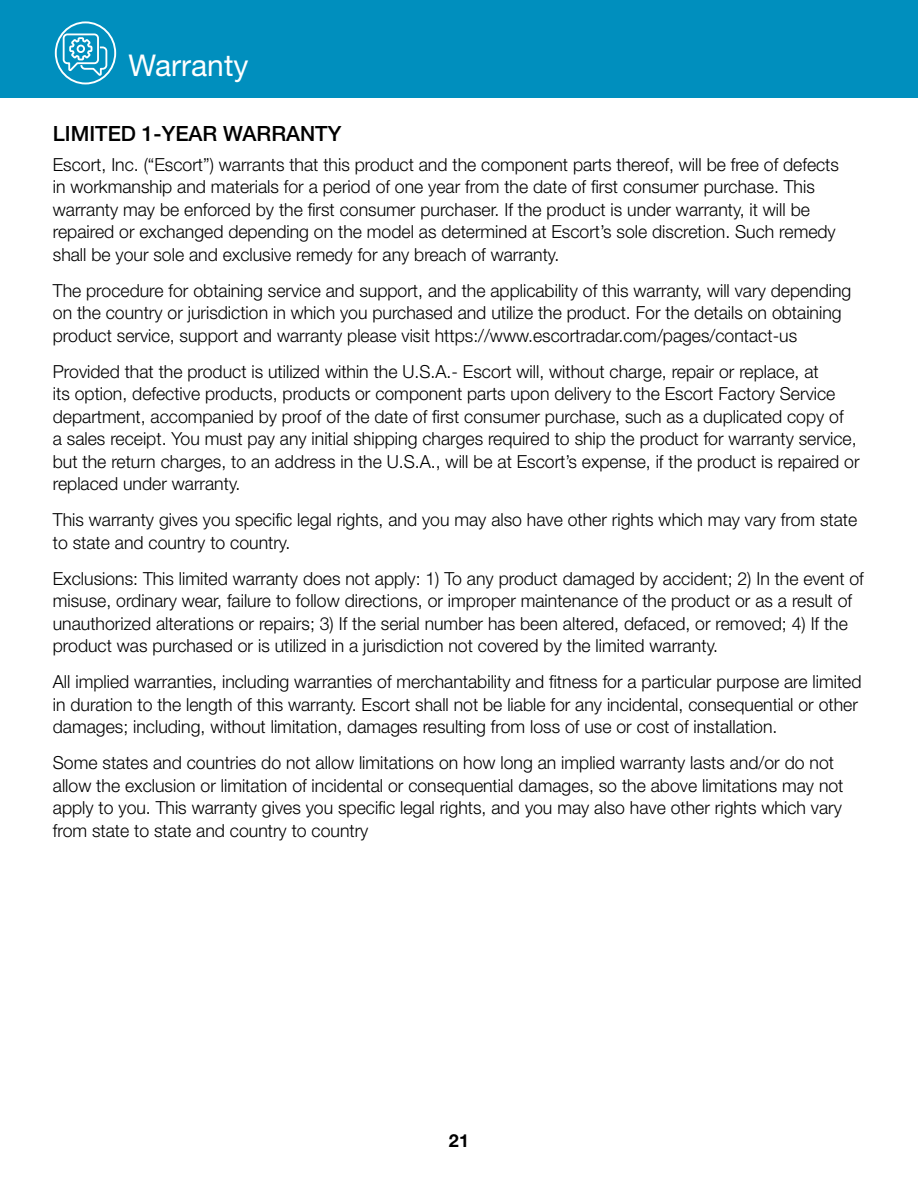
<style>
.page{position:relative;width:918px;height:1188px;background:#fff}
.page>*{position:absolute;margin:0;border:0;box-sizing:border-box;transform-origin:0 0}
.t1{font:30px "Helvetica Neue LT Std";color:#fff}
.t2{font:500 21px "Helvetica Neue LT Std";color:#000}
.t3{font:300 18px/22.5px "Helvetica Neue LT Std";color:#000}
.t4{font:700 18px "Helvetica Neue LT Std";color:#000}
</style>
<div class="page">
<div style="left:0;top:0;width:918px;height:98px;background:#008fbe"></div>
<svg style="left:56px;top:22px;width:59px;height:61px"></svg>
<div style="left:55px;top:21px;width:61px;height:63px;border:2px solid #fff;border-radius:50%"></div>
<svg style="left:62px;top:33px;width:46px;height:45px"></svg>
<div style="left:77px;top:45px;width:8px;height:8px;border:2px solid #fff;border-radius:50%"></div>
<h1 class="t1" style="left:128px;top:47px;width:121px">Warranty</h1>
<p class="t2" style="left:53px;top:121px;width:290px">LIMITED 1-YEAR WARRANTY</p>
<p class="t3" style="left:53px;top:153px;width:788px">Escort, Inc. (“Escort”) warrants that this product and the component parts thereof, will be free of defects in workmanship and materials for a period of one year from the date of first consumer purchase. This warranty may be enforced by the first consumer purchaser. If the product is under warranty, it will be repaired or exchanged depending on the model as determined at Escort’s sole discretion. Such remedy shall be your sole and exclusive remedy for any breach of warranty.</p>
<p class="t3" style="left:53px;top:279px;width:800px">The procedure for obtaining service and support, and the applicability of this warranty, will vary depending on the country or jurisdiction in which you purchased and utilize the product. For the details on obtaining product service, support and warranty please visit https://www.escortradar.com/pages/contact-us</p>
<p class="t3" style="left:53px;top:360px;width:808px">Provided that the product is utilized within the U.S.A.- Escort will, without charge, repair or replace, at<br>its option, defective products, products or component parts upon delivery to the Escort Factory Service department, accompanied by proof of the date of first consumer purchase, such as a duplicated copy of<br>a sales receipt. You must pay any initial shipping charges required to ship the product for warranty service, but the return charges, to an address in the U.S.A., will be at Escort’s expense, if the product is repaired or replaced under warranty.</p>
<p class="t3" style="left:53px;top:508px;width:806px">This warranty gives you specific legal rights, and you may also have other rights which may vary from state to state and country to country.</p>
<p class="t3" style="left:53px;top:567px;width:813px">Exclusions: This limited warranty does not apply: 1) To any product damaged by accident; 2) In the event of misuse, ordinary wear, failure to follow directions, or improper maintenance of the product or as a result of unauthorized alterations or repairs; 3) If the serial number has been altered, defaced, or removed; 4) If the product was purchased or is utilized in a jurisdiction not covered by the limited warranty.</p>
<p class="t3" style="left:53px;top:670px;width:810px">All implied warranties, including warranties of merchantability and fitness for a particular purpose are limited in duration to the length of this warranty. Escort shall not be liable for any incidental, consequential or other damages; including, without limitation, damages resulting from loss of use or cost of installation.</p>
<p class="t3" style="left:53px;top:751px;width:792px">Some states and countries do not allow limitations on how long an implied warranty lasts and/or do not allow the exclusion or limitation of incidental or consequential damages, so the above limitations may not apply to you. This warranty gives you specific legal rights, and you may also have other rights which vary from state to state and country to country</p>
<p class="t4" style="left:449px;top:1129px;width:22px">21</p>
</div>
